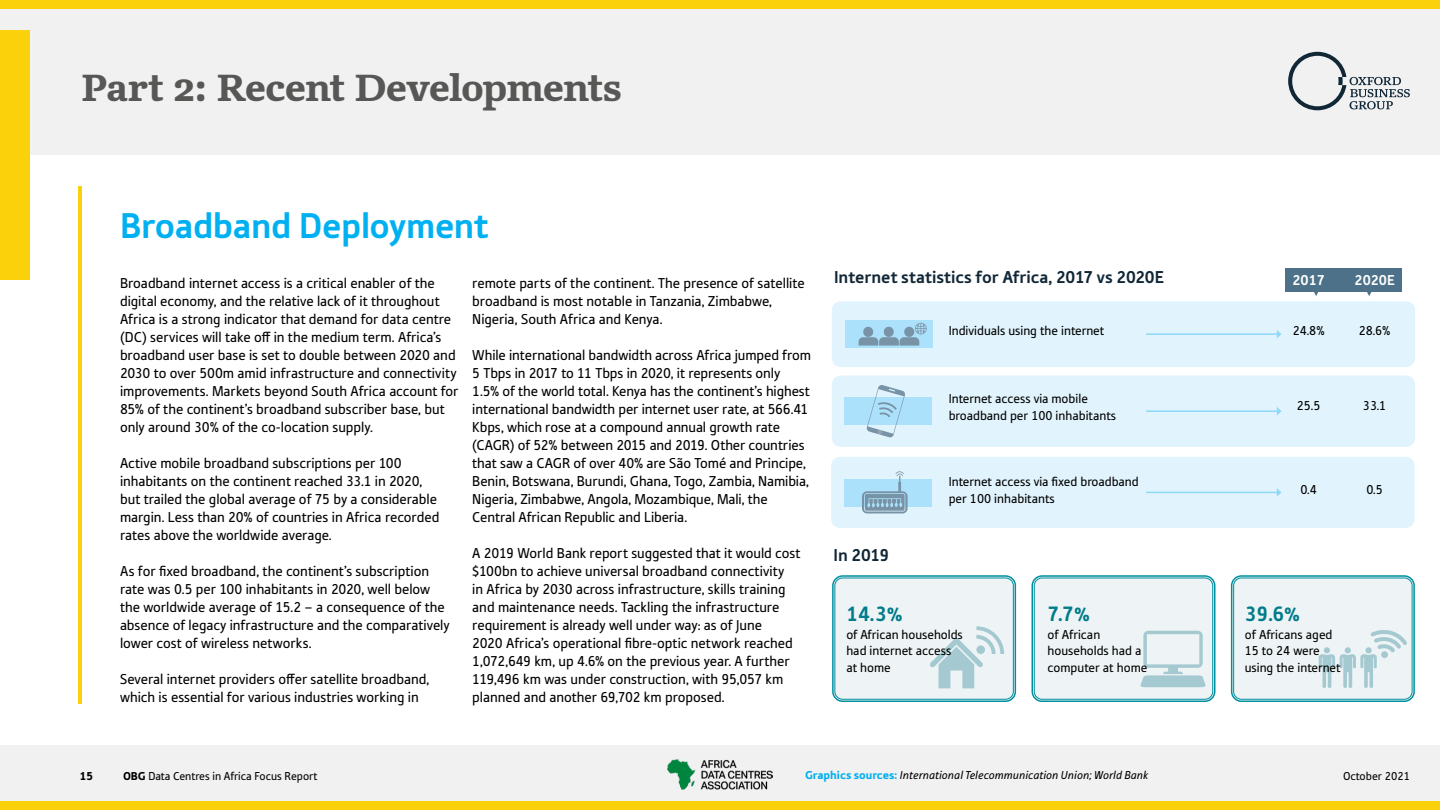
<style>
.page{position:relative;width:1440px;height:810px;background:#fff}
.page>*{position:absolute;margin:0;border:0;box-sizing:border-box;transform-origin:0 0}
.t1{font:700 37.5px "Kunstuff";letter-spacing:-.015em;color:#575756}
.t2{font:700 37.5px "Tabula ITC Std";letter-spacing:-.01em;color:#00b0f0}
.t3{font:700 21.75px "Tabula ITC Std";color:#007c8b}
.t4{font:700 18px "Tabula ITC Std";color:#112736}
.t5{font:15px/18px "Tabula ITC Std";letter-spacing:-.005em;color:#000}
.t6{font:700 15px "Tabula ITC Std";color:#fff}
.t7{font:13.5px/16.2px "Tabula ITC Std";color:#000}
.t8{font:italic 12px "Tabula ITC Std";color:#000}
.t9{font:12px "Tabula ITC Std";color:#000}
.t10{font:900 12px "Tabula ITC Std";color:#000}
.s1{font-weight:900}
.s2{font-weight:900;font-style:normal;color:#00aeef}
</style>
<div class="page">
<div style="left:0;top:8px;width:1440px;height:147px;background:#f1f1f2"></div>
<div style="left:0;top:745px;width:1439px;height:57px;background:#f1f1f2"></div>
<div style="left:0;top:155px;width:30px;height:125px;background:#fad10a"></div>
<div style="left:0;top:0;width:1440px;height:8px;background:#fad10a"></div>
<div style="left:0;top:30px;width:30px;height:125px;background:#fad10a"></div>
<div style="left:0;top:802px;width:1440px;height:8px;background:#fad10a"></div>
<svg style="left:1288px;top:52px;width:122px;height:58px"></svg>
<hr style="left:78px;top:186px;width:3px;height:518px;background:#fad10a">
<div style="left:1286px;top:268px;width:61px;height:23px;background:#4c7189"></div>
<svg style="left:1311px;top:291px;width:10px;height:5px"></svg>
<div style="left:1336px;top:268px;width:66px;height:23px;background:#4c7189"></div>
<svg style="left:1364px;top:291px;width:10px;height:5px"></svg>
<div style="left:832px;top:301px;width:583px;height:66px;background:#e1f4fd;border-radius:9px"></div>
<div style="left:832px;top:376px;width:583px;height:71px;background:#e1f4fd;border-radius:9px"></div>
<div style="left:831px;top:457px;width:584px;height:71px;background:#e1f4fd;border-radius:9px"></div>
<hr style="left:1146px;top:333px;width:132px;height:2px;background:#8ed8f8">
<svg style="left:1277px;top:330px;width:5px;height:8px"></svg>
<hr style="left:1146px;top:410px;width:132px;height:2px;background:#8ed8f8">
<svg style="left:1277px;top:407px;width:5px;height:8px"></svg>
<hr style="left:1146px;top:492px;width:132px;height:1px;background:#8ed8f8">
<svg style="left:1277px;top:488px;width:5px;height:9px"></svg>
<div style="left:845px;top:321px;width:88px;height:27px;background:#abe1fa"></div>
<svg style="left:859px;top:323px;width:68px;height:23px"></svg>
<div style="left:844px;top:398px;width:88px;height:27px;background:#abe1fa"></div>
<svg style="left:866px;top:385px;width:39px;height:53px"></svg>
<div style="left:844px;top:479px;width:88px;height:28px;background:#abe1fa"></div>
<svg style="left:862px;top:471px;width:46px;height:42px"></svg>
<div style="left:834px;top:577px;width:181px;height:123px;background:#eef4f5;border-radius:9px"></div>
<div style="left:832px;top:575px;width:184px;height:127px;border:2px solid #008f9e;border-radius:10px"></div>
<div style="left:835px;top:578px;width:179px;height:122px;border:1px solid #008f9e;border-radius:8px"></div>
<div style="left:1033px;top:577px;width:181px;height:123px;background:#eef4f5;border-radius:9px"></div>
<div style="left:1032px;top:575px;width:183px;height:127px;border:2px solid #008f9e;border-radius:10px"></div>
<div style="left:1034px;top:578px;width:179px;height:122px;border:1px solid #008f9e;border-radius:8px"></div>
<div style="left:1232px;top:577px;width:181px;height:123px;background:#eef4f5;border-radius:9px"></div>
<div style="left:1231px;top:575px;width:184px;height:127px;border:2px solid #008f9e;border-radius:10px"></div>
<div style="left:1233px;top:578px;width:179px;height:122px;border:1px solid #008f9e;border-radius:8px"></div>
<svg style="left:930px;top:626px;width:74px;height:62px"></svg>
<svg style="left:1140px;top:631px;width:66px;height:56px"></svg>
<svg style="left:1319px;top:630px;width:88px;height:58px"></svg>
<img style="left:667px;top:759px;width:106px;height:30px">
<h1 class="t1" style="left:81px;top:65px;width:542px">Part 2: Recent Developments</h1>
<h1 class="t2" style="left:120px;top:204px;width:370px">Broadband Deployment</h1>
<p class="t5" style="left:120px;top:274px;width:340px">Broadband internet access is a critical enabler of the digital economy, and the relative lack of it throughout Africa is a strong indicator that demand for data centre (DC) services will take off in the medium term. Africa’s broadband user base is set to double between 2020 and 2030 to over 500m amid infrastructure and connectivity improvements. Markets beyond South Africa account for 85% of the continent’s broadband subscriber base, but only around 30% of the co-location supply.</p>
<p class="t5" style="left:120px;top:454px;width:321px">Active mobile broadband subscriptions per 100 inhabitants on the continent reached 33.1 in 2020, but trailed the global average of 75 by a considerable margin. Less than 20% of countries in Africa recorded rates above the worldwide average.</p>
<p class="t5" style="left:120px;top:562px;width:331px">As for fixed broadband, the continent’s subscription rate was 0.5 per 100 inhabitants in 2020, well below the worldwide average of 15.2 – a consequence of the absence of legacy infrastructure and the comparatively lower cost of wireless networks.</p>
<p class="t5" style="left:120px;top:670px;width:311px">Several internet providers offer satellite broadband, which is essential for various industries working in</p>
<p class="t5" style="left:472px;top:274px;width:334px">remote parts of the continent. The presence of satellite broadband is most notable in Tanzania, Zimbabwe,<br>Nigeria, South Africa and Kenya.</p>
<p class="t5" style="left:472px;top:346px;width:340px">While international bandwidth across Africa jumped from 5 Tbps in 2017 to 11 Tbps in 2020, it represents only<br>1.5% of the world total. Kenya has the continent’s highest international bandwidth per internet user rate, at 566.41<br>Kbps, which rose at a compound annual growth rate (CAGR) of 52% between 2015 and 2019. Other countries that saw a CAGR of over 40% are São Tomé and Principe, Benin, Botswana, Burundi, Ghana, Togo, Zambia, Namibia, Nigeria, Zimbabwe, Angola, Mozambique, Mali, the Central African Republic and Liberia.</p>
<p class="t5" style="left:472px;top:544px;width:330px">A 2019 World Bank report suggested that it would cost $100bn to achieve universal broadband connectivity<br>in Africa by 2030 across infrastructure, skills training and maintenance needs. Tackling the infrastructure requirement is already well under way: as of June<br>2020 Africa’s operational fibre-optic network reached 1,072,649 km, up 4.6% on the previous year. A further 119,496 km was under construction, with 95,057 km planned and another 69,702 km proposed.</p>
<p class="t4" style="left:834px;top:267px;width:332px">Internet statistics for Africa, 2017 vs 2020E</p>
<p class="t6" style="left:1292px;top:271px;width:34px">2017</p>
<p class="t6" style="left:1355px;top:271px;width:42px">2020E</p>
<p class="t7" style="left:949px;top:322px;width:157px">Individuals using the internet</p>
<p class="t7" style="left:1293px;top:322px;width:33px">24.8%</p>
<p class="t7" style="left:1359px;top:322px;width:33px">28.6%</p>
<p class="t7" style="left:949px;top:391px;width:169px">Internet access via mobile broadband per 100 inhabitants</p>
<p class="t7" style="left:1297px;top:397px;width:25px">25.5</p>
<p class="t7" style="left:1363px;top:397px;width:25px">33.1</p>
<p class="t4" style="left:834px;top:544px;width:57px">In 2019</p>
<p class="t7" style="left:949px;top:474px;width:192px">Internet access via fixed broadband per 100 inhabitants</p>
<p class="t7" style="left:1301px;top:481px;width:18px">0.4</p>
<p class="t7" style="left:1366px;top:481px;width:18px">0.5</p>
<h2 class="t3" style="left:846px;top:601px;width:58px">14.3%</h2>
<p class="t7" style="left:846px;top:626px;width:118px">of African households had internet access at home</p>
<h2 class="t3" style="left:1047px;top:601px;width:44px">7.7%</h2>
<p class="t7" style="left:1047px;top:626px;width:101px">of African households had a computer at home</p>
<h2 class="t3" style="left:1245px;top:601px;width:57px">39.6%</h2>
<p class="t7" style="left:1245px;top:626px;width:97px">of Africans aged<br>15 to 24 were using the internet</p>
<p class="t10" style="left:80px;top:769px;width:15px">15</p>
<p class="t9" style="left:123px;top:769px;width:196px"><span class="s1">OBG</span> Data Centres in Africa Focus Report</p>
<p class="t8" style="left:805px;top:768px;width:345px"><span class="s2">Graphics sources:</span> International Telecommunication Union; World Bank</p>
<p class="t9" style="left:1343px;top:769px;width:68px">October 2021</p>
</div>
